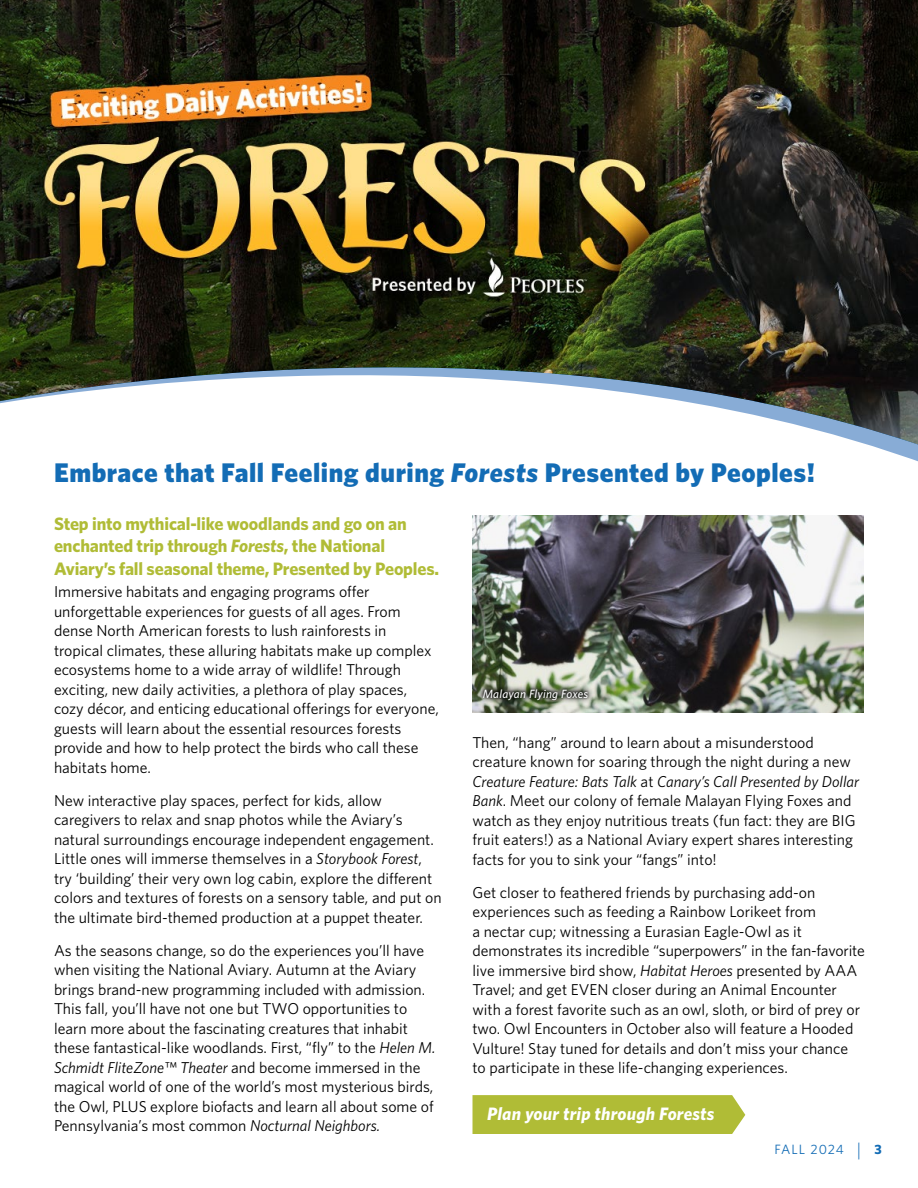
<style>
.page{position:relative;width:918px;height:1188px;background:#fff}
.page>*{position:absolute;margin:0;border:0;box-sizing:border-box;transform-origin:0 0}
.t1{font:900 27px "Whitney";letter-spacing:.02em;color:#136cb5}
.t2{font:700 18px/22.5px "Whitney";letter-spacing:-.01em;color:#b0bc36}
.t3{font:italic 700 18px "Whitney";letter-spacing:.01em;color:#fff}
.t4{font:15.75px/19.5px "Whitney";color:#000}
.t5{font:13.5px "Whitney";letter-spacing:.075em;color:#136cb5}
.t6{font:italic 500 12px "Whitney";letter-spacing:.02em;color:#fff}
.s1{font-style:italic}
.s2{font-size:18.6px}
.s3{font-weight:700}
</style>
<div class="page">
<img style="left:0;top:0;width:918px;height:444px">
<img style="left:473px;top:515px;width:391px;height:198px">
<div style="left:472px;top:1095px;width:273px;height:39px;background:#b0bc36"></div>
<svg style="left:476px;top:682px;width:118px;height:25px"></svg>
<div style="left:481px;top:687px;width:110px;height:15px;background:#000;opacity:.62"></div>
<h1 class="t1" style="left:54px;top:454px;width:763px">Embrace that Fall Feeling during <span class="s1">Forests</span> Presented by Peoples!</h1>
<p class="t2" style="left:54px;top:512px;width:387px">Step into mythical-like woodlands and go on an enchanted trip through <span class="s1">Forests</span>, the National<br>Aviary’s fall seasonal theme, Presented by Peoples.</p>
<p class="t4" style="left:54px;top:582px;width:386px">Immersive habitats and engaging programs offer unforgettable experiences for guests of all ages. From dense North American forests to lush rainforests in tropical climates, these alluring habitats make up complex ecosystems home to a wide array of wildlife! Through exciting, new daily activities, a plethora of play spaces, cozy décor, and enticing educational offerings for everyone, guests will learn about the essential resources forests provide and how to help protect the birds who call these habitats home.</p>
<p class="t4" style="left:54px;top:790px;width:389px">New interactive play spaces, perfect for kids, allow caregivers to relax and snap photos while the Aviary’s natural surroundings encourage independent engagement.<br>Little ones will immerse themselves in a <span class="s1">Storybook Forest</span>, try ‘building’ their very own log cabin, explore the different colors and textures of forests on a sensory table, and put on the ultimate bird-themed production at a puppet theater.</p>
<p class="t4" style="left:54px;top:940px;width:383px">As the seasons change, so do the experiences you’ll have when visiting the National Aviary. Autumn at the Aviary brings brand-new programming included with admission.<br>This fall, you’ll have not one but TWO opportunities to learn more about the fascinating creatures that inhabit these fantastical-like woodlands. First, “fly” to the <span class="s1">Helen M.<br>Schmidt FliteZone™ Theater</span> and become immersed in the magical world of one of the world’s most mysterious birds, the Owl, PLUS explore biofacts and learn all about some of Pennsylvania’s most common <span class="s1">Nocturnal Neighbors.</span></p>
<p class="t6" style="left:483px;top:685px;width:107px">Malayan Flying Foxes</p>
<p class="t4" style="left:472px;top:732px;width:388px">Then, “hang” around to learn about a misunderstood creature known for soaring through the night during a new <span class="s1">Creature Feature: Bats Talk</span> at <span class="s1">Canary’s Call Presented by Dollar Bank</span>. Meet our colony of female Malayan Flying Foxes and watch as they enjoy nutritious treats (fun fact: they are BIG fruit eaters!) as a National Aviary expert shares interesting facts for you to sink your “fangs” into!</p>
<p class="t4" style="left:472px;top:882px;width:394px">Get closer to feathered friends by purchasing add-on experiences such as feeding a Rainbow Lorikeet from<br>a nectar cup; witnessing a Eurasian Eagle-Owl as it demonstrates its incredible “superpowers” in the fan-favorite live immersive bird show, <span class="s1">Habitat Heroes</span> presented by AAA Travel; and get EVEN closer during an Animal Encounter with a forest favorite such as an owl, sloth, or bird of prey or two. Owl Encounters in October also will feature a Hooded Vulture! Stay tuned for details and don’t miss your chance to participate in these life-changing experiences.</p>
<p class="t3" style="left:487px;top:1102px;width:229px">Plan your trip through Forests</p>
<p class="t5" style="left:775px;top:1140px;width:109px">FALL 2024 <span class="s2">|</span> <span class="s3">3</span></p>
</div>
